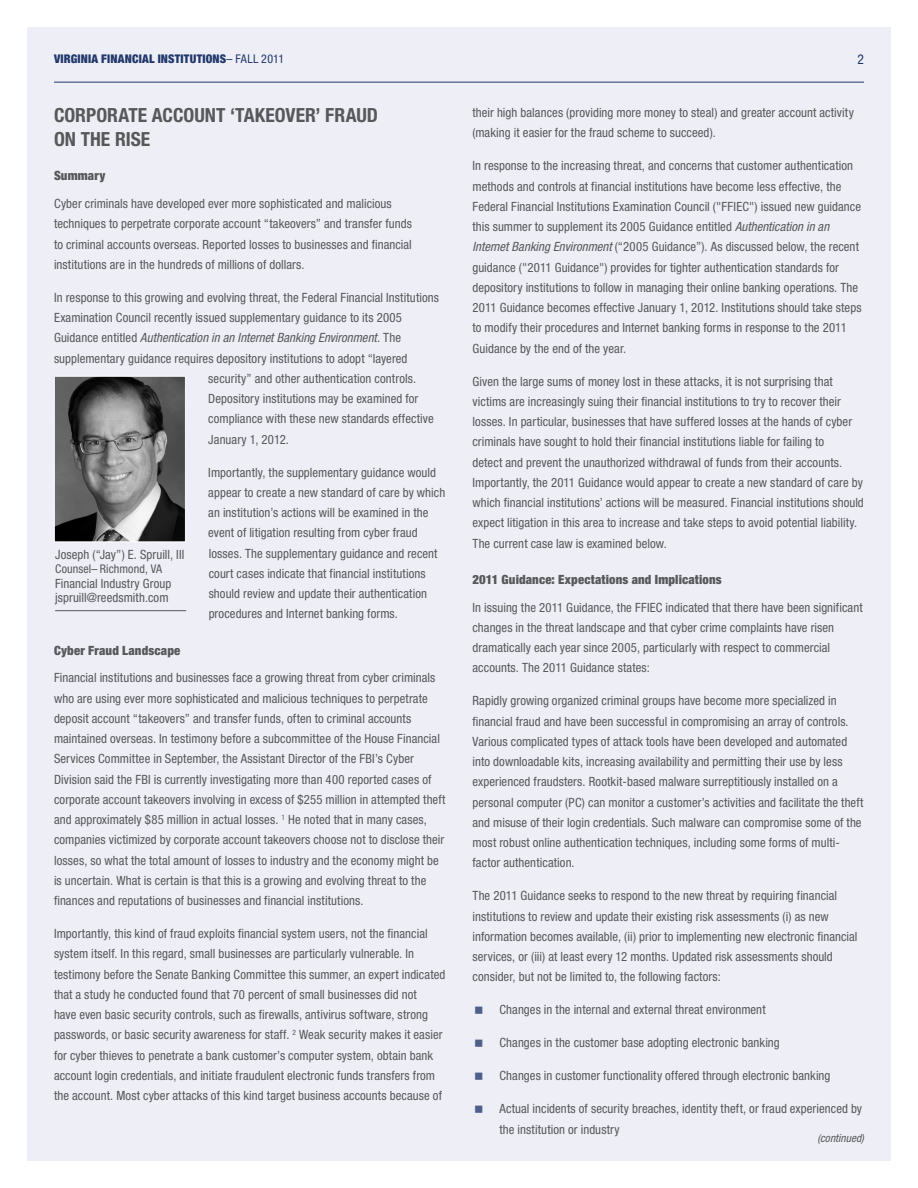
<style>
.page{position:relative;width:918px;height:1188px;background:#fff}
.page>*{position:absolute;margin:0;border:0;box-sizing:border-box;transform-origin:0 0}
.t1{font:700 condensed 19.5px/24px "Helvetica Neue LT Std";color:#57585a}
.t2{font:condensed 13.5px "Helvetica Neue LT Std";color:#21386c}
.bullet{font:condensed 12.75px/20.2px "Helvetica Neue LT Std";letter-spacing:.005em;color:#57585a}
.contact_info{font:condensed 12.75px/14.2px "Helvetica Neue LT Std";letter-spacing:.005em;color:#57585a}
.subhead{font:900 condensed 12.75px "Helvetica Neue LT Std";letter-spacing:.01em;color:#57585a}
.bullet-2{font:italic condensed 12.75px "Helvetica Neue LT Std";color:#57585a}
.t3{font:900 condensed 12px "Helvetica Neue LT Std";letter-spacing:.015em;color:#21386c}
.contact_info-2{font:condensed 12px "Helvetica Neue LT Std";letter-spacing:.005em;color:#57585a}
.body{font:italic condensed 11.25px "Helvetica Neue LT Std";letter-spacing:.005em;color:#57585a}
.s1{font-weight:400}
.s2{font-style:normal}
.s3{font-style:italic}
</style>
<div class="page">
<div style="left:27px;top:27px;width:864px;height:1134px;background:#eeeff6"></div>
<hr style="left:54px;top:82px;width:810px;height:1px;background:#21386c">
<img style="left:56px;top:378px;width:128px;height:162px">
<div style="left:54px;top:376px;width:132px;height:166px;border:1px solid #fff"></div>
<hr style="left:55px;top:610px;width:131px;height:1px;background:#57585a">
<p class="t3" style="left:54px;top:51px;width:232px">VIRGINIA FINANCIAL INSTITUTIONS<span class="s1">– FALL 2011</span></p>
<p class="t2" style="left:858px;top:51px;width:8px">2</p>
<p class="t1" style="left:54px;top:103px;width:326px">CORPORATE ACCOUNT ‘TAKEOVER’ FRAUD<br>ON THE RISE</p>
<p class="subhead" style="left:54px;top:168px;width:53px">Summary</p>
<p class="bullet" style="left:54px;top:193px;width:359px">Cyber criminals have developed ever more sophisticated and malicious techniques to perpetrate corporate account “takeovers” and transfer funds to criminal accounts overseas. Reported losses to businesses and financial institutions are in the hundreds of millions of dollars.</p>
<p class="bullet" style="left:54px;top:287px;width:387px">In response to this growing and evolving threat, the Federal Financial Institutions</p>
<p class="bullet" style="left:54px;top:307px;width:350px">Examination Council recently issued supplementary guidance to its 2005</p>
<p class="bullet-2" style="left:54px;top:330px;width:349px"><span class="s2">Guidance entitled</span> Authentication in an Internet Banking Environment<span class="s2">. The</span></p>
<p class="bullet" style="left:54px;top:348px;width:355px">supplementary guidance requires depository institutions to adopt “layered</p>
<p class="bullet" style="left:208px;top:368px;width:209px">security” and other authentication controls.</p>
<p class="bullet" style="left:208px;top:388px;width:212px">Depository institutions may be examined for</p>
<p class="bullet" style="left:208px;top:409px;width:227px">compliance with these new standards effective</p>
<p class="bullet" style="left:208px;top:429px;width:82px">January 1, 2012.</p>
<p class="bullet" style="left:208px;top:462px;width:238px">Importantly, the supplementary guidance would appear to create a new standard of care by which an institution’s actions will be examined in the event of litigation resulting from cyber fraud losses. The supplementary guidance and recent court cases indicate that financial institutions should review and update their authentication procedures and Internet banking forms.</p>
<p class="subhead" style="left:54px;top:642px;width:128px">Cyber Fraud Landscape</p>
<p class="bullet" style="left:54px;top:668px;width:393px">Financial institutions and businesses face a growing threat from cyber criminals who are using ever more sophisticated and malicious techniques to perpetrate deposit account “takeovers” and transfer funds, often to criminal accounts maintained overseas. In testimony before a subcommittee of the House Financial Services Committee in September, the Assistant Director of the FBI’s Cyber Division said the FBI is currently investigating more than 400 reported cases of corporate account takeovers involving in excess of $255 million in attempted theft and approximately $85 million in actual losses. <sup>1</sup> He noted that in many cases, companies victimized by corporate account takeovers choose not to disclose their losses, so what the total amount of losses to industry and the economy might be is uncertain. What is certain is that this is a growing and evolving threat to the finances and reputations of businesses and financial institutions.</p>
<p class="bullet" style="left:54px;top:923px;width:393px">Importantly, this kind of fraud exploits financial system users, not the financial system itself. In this regard, small businesses are particularly vulnerable. In testimony before the Senate Banking Committee this summer, an expert indicated that a study he conducted found that 70 percent of small businesses did not<br>have even basic security controls, such as firewalls, antivirus software, strong passwords, or basic security awareness for staff. <sup>2</sup> Weak security makes it easier for cyber thieves to penetrate a bank customer’s computer system, obtain bank account login credentials, and initiate fraudulent electronic funds transfers from the account. Most cyber attacks of this kind target business accounts because of</p>
<p class="contact_info" style="left:55px;top:547px;width:131px">Joseph (“Jay”) E. Spruill, III</p>
<p class="contact_info-2" style="left:55px;top:562px;width:109px">Counsel– Richmond, VA</p>
<p class="contact_info" style="left:55px;top:576px;width:118px">Financial Industry Group jspruill@reedsmith.com</p>
<p class="bullet" style="left:472px;top:102px;width:383px">their high balances (providing more money to steal) and greater account activity (making it easier for the fraud scheme to succeed).</p>
<p class="bullet" style="left:472px;top:156px;width:391px">In response to the increasing threat, and concerns that customer authentication methods and controls at financial institutions have become less effective, the Federal Financial Institutions Examination Council ("FFIEC") issued new guidance this summer to supplement its 2005 Guidance entitled <span class="s3">Authentication in an Internet Banking Environment</span> (“2005 Guidance”). As discussed below, the recent guidance ("2011 Guidance") provides for tighter authentication standards for depository institutions to follow in managing their online banking operations. The 2011 Guidance becomes effective January 1, 2012. Institutions should take steps to modify their procedures and Internet banking forms in response to the 2011<br>Guidance by the end of the year.</p>
<p class="bullet" style="left:472px;top:371px;width:393px">Given the large sums of money lost in these attacks, it is not surprising that victims are increasingly suing their financial institutions to try to recover their losses. In particular, businesses that have suffered losses at the hands of cyber criminals have sought to hold their financial institutions liable for failing to<br>detect and prevent the unauthorized withdrawal of funds from their accounts.<br>Importantly, the 2011 Guidance would appear to create a new standard of care by which financial institutions’ actions will be measured. Financial institutions should expect litigation in this area to increase and take steps to avoid potential liability.<br>The current case law is examined below.</p>
<p class="subhead" style="left:472px;top:571px;width:251px">2011 Guidance: Expectations and Implications</p>
<p class="bullet" style="left:472px;top:597px;width:392px">In issuing the 2011 Guidance, the FFIEC indicated that there have been significant changes in the threat landscape and that cyber crime complaints have risen dramatically each year since 2005, particularly with respect to commercial accounts. The 2011 Guidance states:</p>
<p class="bullet" style="left:472px;top:691px;width:393px">Rapidly growing organized criminal groups have become more specialized in financial fraud and have been successful in compromising an array of controls.<br>Various complicated types of attack tools have been developed and automated into downloadable kits, increasing availability and permitting their use by less experienced fraudsters. Rootkit-based malware surreptitiously installed on a personal computer (PC) can monitor a customer’s activities and facilitate the theft and misuse of their login credentials. Such malware can compromise some of the most robust online authentication techniques, including some forms of multi&shy;factor authentication.</p>
<p class="bullet" style="left:472px;top:886px;width:387px">The 2011 Guidance seeks to respond to the new threat by requiring financial institutions to review and update their existing risk assessments (i) as new information becomes available, (ii) prior to implementing new electronic financial services, or (iii) at least every 12 months. Updated risk assessments should consider, but not be limited to, the following factors:</p>
<p class="bullet" style="left:500px;top:1000px;width:268px">Changes in the internal and external threat environment</p>
<p class="bullet" style="left:500px;top:1033px;width:282px">Changes in the customer base adopting electronic banking</p>
<p class="bullet" style="left:500px;top:1066px;width:333px">Changes in customer functionality offered through electronic banking</p>
<p class="bullet" style="left:500px;top:1099px;width:364px">Actual incidents of security breaches, identity theft, or fraud experienced by the institution or industry</p>
<p class="body" style="left:817px;top:1132px;width:48px">(continued)</p>
</div>
